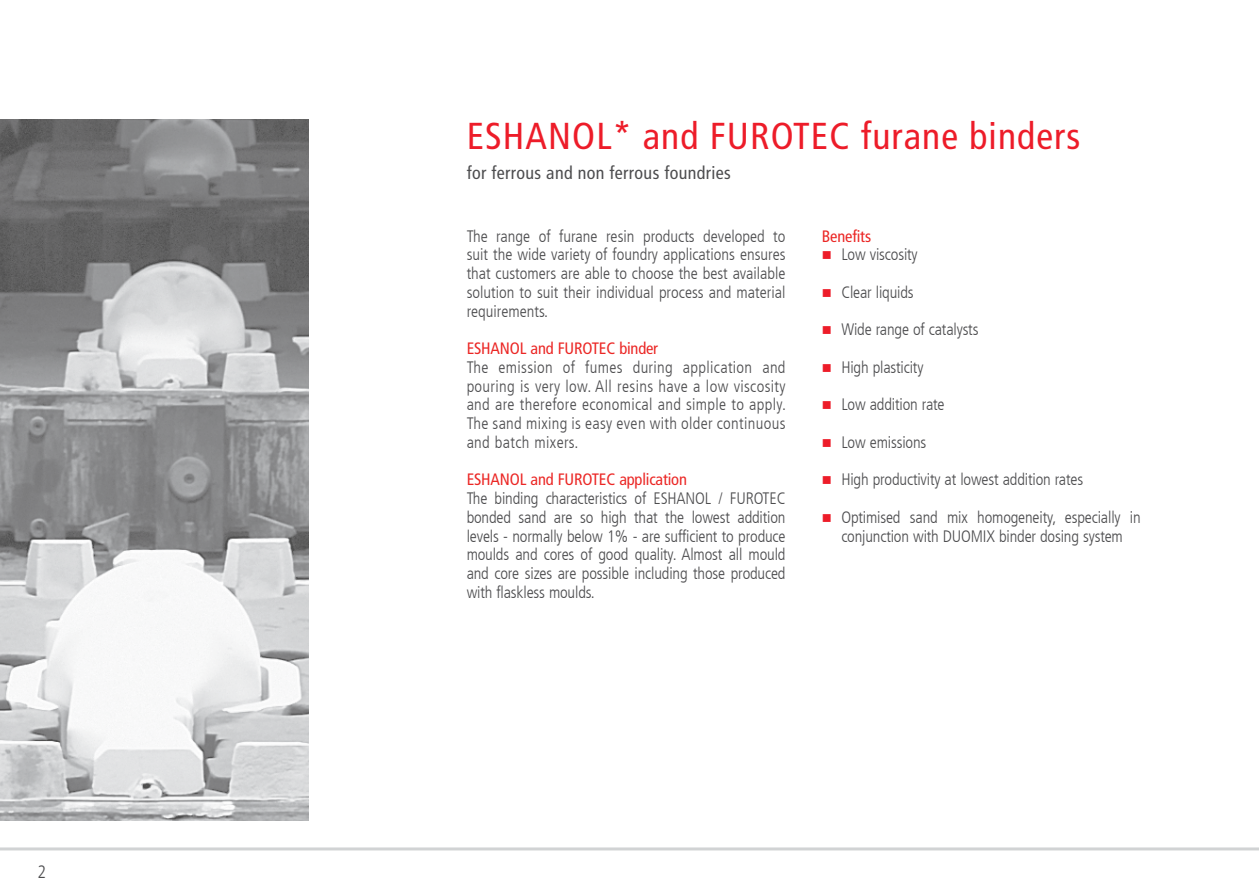
<style>
.page{position:relative;width:1259px;height:893px;background:#fff}
.page>*{position:absolute;margin:0;border:0;box-sizing:border-box;transform-origin:0 0}
.t1{font:condensed 37.5px "Frutiger LT";letter-spacing:.03em;color:#ed1c29}
.t2{font:condensed 18px "Frutiger LT";letter-spacing:.02em;color:#4d4d4f}
.t3{font:300 condensed 18px "Frutiger LT";color:#4d4d4f}
.t4{font:300 condensed 16.5px/18.8px "Frutiger LT";letter-spacing:-.01em;color:#4d4d4f;text-align:justify}
.t5{font:condensed 16.5px "Frutiger LT";letter-spacing:-.01em;color:#eb2725}
.s1{color:#ed1c29}
</style>
<div class="page">
<hr style="left:0;top:847px;width:1259px;height:3px;background:#d1d3d4">
<img style="left:0;top:119px;width:309px;height:702px">
<p class="t3" style="left:38px;top:862px;width:10px">2</p>
<h1 class="t1" style="left:467px;top:115px;width:615px">ESHANOL* and FUROTEC furane binders</h1>
<p class="t2" style="left:467px;top:162px;width:266px">for ferrous and non ferrous foundries</p>
<p class="t4" style="left:467px;top:227px;width:320px">The range of furane resin products developed to suit the wide variety of foundry applications ensures that customers are able to choose the best available solution to suit their individual process and material requirements.</p>
<p class="t5" style="left:467px;top:339px;width:193px">ESHANOL and FUROTEC binder</p>
<p class="t4" style="left:467px;top:358px;width:321px">The emission of fumes during application and pouring is very low. All resins have a low viscosity and are therefore economical and simple to apply.<br>The sand mixing is easy even with older continuous and batch mixers.</p>
<p class="t5" style="left:467px;top:470px;width:222px">ESHANOL and FUROTEC application</p>
<p class="t4" style="left:467px;top:489px;width:320px">The binding characteristics of ESHANOL / FUROTEC bonded sand are so high that the lowest addition levels - normally below 1% - are sufficient to produce moulds and cores of good quality. Almost all mould and core sizes are possible including those produced with flaskless moulds.</p>
<p class="t5" style="left:822px;top:226px;width:51px">Benefits</p>
<p class="t4" style="left:822px;top:245px;width:97px"><span class="s1">■</span> Low viscosity</p>
<p class="t4" style="left:822px;top:283px;width:93px"><span class="s1">■</span> Clear liquids</p>
<p class="t4" style="left:822px;top:320px;width:158px"><span class="s1">■</span> Wide range of catalysts</p>
<p class="t4" style="left:822px;top:358px;width:103px"><span class="s1">■</span> High plasticity</p>
<p class="t4" style="left:822px;top:395px;width:124px"><span class="s1">■</span> Low addition rate</p>
<p class="t4" style="left:822px;top:433px;width:106px"><span class="s1">■</span> Low emissions</p>
<p class="t4" style="left:822px;top:470px;width:263px"><span class="s1">■</span> High productivity at lowest addition rates</p>
<p class="t4" style="left:822px;top:508px;width:320px;text-align:center"><span class="s1">■</span> Optimised sand mix homogeneity, especially in conjunction with DUOMIX binder dosing system</p>
</div>
